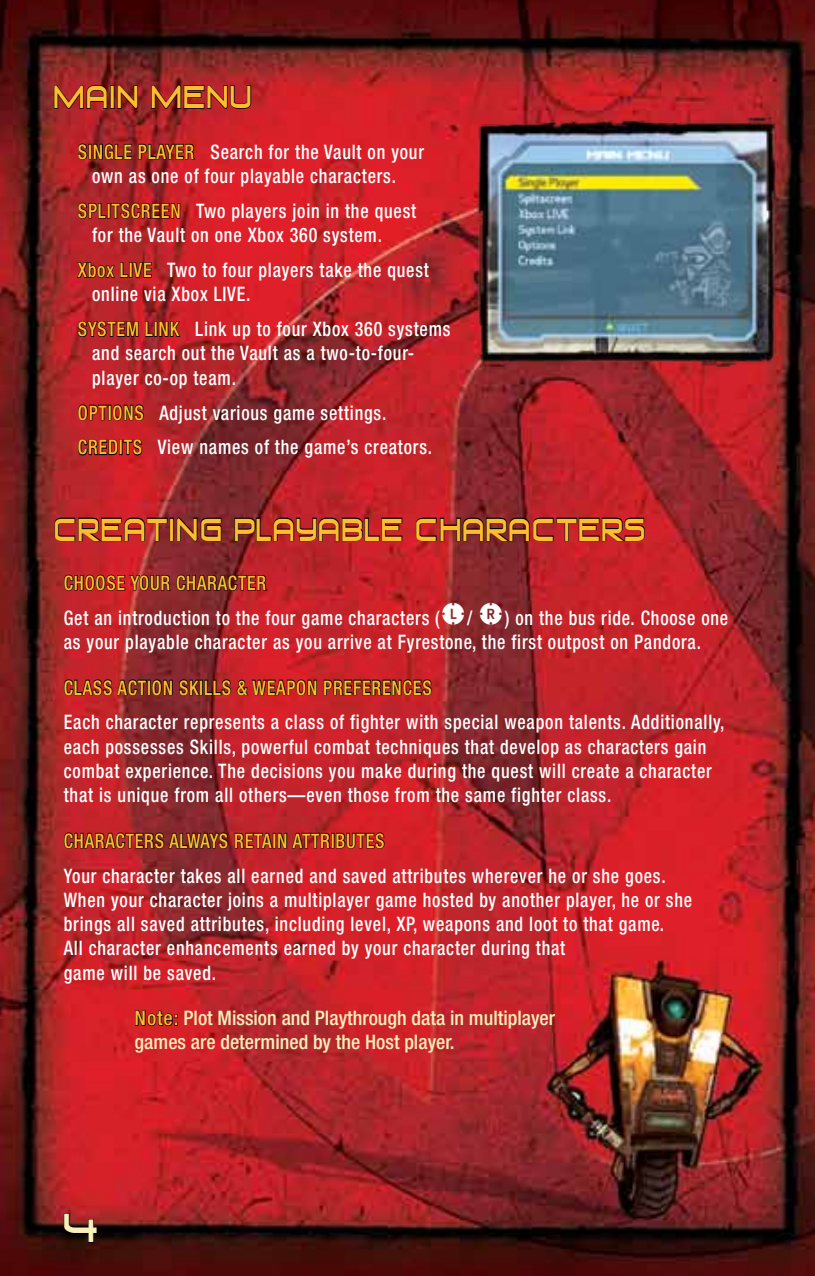
<style>
.page{position:relative;width:815px;height:1276px;background:#fff}
.page>*{position:absolute;margin:0;border:0;box-sizing:border-box;transform-origin:0 0}
.t1{font:38.5px "Venus Rising";color:#f7efba;scale:.83 1}
.t2{font:30px "Venus Rising";letter-spacing:.05em;color:#febd30;scale:.71 1}
.t3{font:500 condensed 20px/24.2px "Helvetica Neue";letter-spacing:.045em;color:#fff;scale:.9 1}
.t4{font:500 condensed 20px "Helvetica Neue";letter-spacing:.045em;color:#febd30;scale:.9 1}
.t5{font:500 condensed 20px/24.2px "Helvetica Neue";color:#f7efba}
.s1{color:#febd30}
</style>
<div class="page">
<img style="left:0;top:0;width:815px;height:1276px">
<svg style="left:63px;top:1212px;width:35px;height:31px"></svg>
<svg style="left:77px;top:134px;width:121px;height:29px;background:#80191d"></svg>
<svg style="left:77px;top:199px;width:104px;height:23px;background:#76161a"></svg>
<svg style="left:76px;top:261px;width:21px;height:18px"></svg>
<div style="left:97px;top:265px;width:9px;height:13px;border:1px solid #000;border-radius:50%"></div>
<div style="left:99px;top:267px;width:5px;height:9px;border:1px solid #000;border-radius:50%"></div>
<svg style="left:105px;top:261px;width:47px;height:26px"></svg>
<svg style="left:77px;top:312px;width:62px;height:33px;background:#891a1f"></svg>
<svg style="left:145px;top:318px;width:36px;height:22px"></svg>
<svg style="left:77px;top:401px;width:67px;height:22px"></svg>
<svg style="left:77px;top:439px;width:66px;height:17px"></svg>
<svg style="left:53px;top:84px;width:55px;height:26px"></svg>
<div style="left:110px;top:85px;width:4px;height:24px;border:1px solid #000"></div>
<svg style="left:116px;top:84px;width:23px;height:26px"></svg>
<svg style="left:150px;top:84px;width:102px;height:26px;background:#81181d"></svg>
<svg style="left:63px;top:565px;width:207px;height:26px;background:#791b20"></svg>
<svg style="left:63px;top:667px;width:369px;height:41px;background:#961d22"></svg>
<svg style="left:63px;top:820px;width:322px;height:41px;background:#911d23"></svg>
<svg style="left:135px;top:1007px;width:43px;height:21px"></svg>
<svg style="left:54px;top:517px;width:114px;height:25px;background:#8c1b21"></svg>
<div style="left:170px;top:517px;width:4px;height:24px;border:1px solid #000"></div>
<svg style="left:176px;top:516px;width:46px;height:26px"></svg>
<svg style="left:234px;top:517px;width:169px;height:25px;background:#83191e"></svg>
<svg style="left:415px;top:517px;width:230px;height:25px;background:#801a1f"></svg>
<img style="left:446px;top:113px;width:341px;height:260px">
<svg style="left:442px;top:603px;width:22px;height:21px"></svg>
<svg style="left:480px;top:603px;width:22px;height:21px"></svg>
<h2 class="t2" style="left:53px;top:81px;width:281px">MAIN MENU</h2>
<p class="t3" style="left:92px;top:139px;width:370px;text-indent:-14px"><span class="s1">SINGLE PLAYER</span> Search for the Vault on your own as one of four playable characters.</p>
<p class="t3" style="left:92px;top:198px;width:362px;text-indent:-14px"><span class="s1">SPLITSCREEN</span> Two players join in the quest for the Vault on one Xbox 360 system.</p>
<p class="t3" style="left:92px;top:257px;width:376px;text-indent:-14px"><span class="s1">Xbox LIVE</span> Two to four players take the quest online via Xbox LIVE.</p>
<p class="t3" style="left:92px;top:317px;width:400px;text-indent:-14px"><span class="s1">SYSTEM LINK</span> Link up to four Xbox 360 systems and search out the Vault as a two-to-four&shy;player co-op team.</p>
<p class="t3" style="left:78px;top:395px;width:395px;line-height:35px"><span class="s1">OPTIONS</span> Adjust various game settings.<br><span class="s1">CREDITS</span> View names of the game’s creators.</p>
<h2 class="t2" style="left:53px;top:513px;width:834px">CREATING PLAYABLE CHARACTERS</h2>
<p class="t4" style="left:64px;top:571px;width:227px">CHOOSE YOUR CHARACTER</p>
<p class="t3" style="left:64px;top:605px;width:419px">Get an introduction to the four game characters (</p>
<p class="t3" style="left:467px;top:605px;width:7px">/</p>
<p class="t3" style="left:64px;top:605px;width:740px;text-indent:441px">) on the bus ride. Choose one as your playable character as you arrive at Fyrestone, the first outpost on Pandora.</p>
<p class="t4" style="left:64px;top:675px;width:410px">CLASS ACTION SKILLS &amp; WEAPON PREFERENCES</p>
<p class="t3" style="left:64px;top:710px;width:736px">Each character represents a class of fighter with special weapon talents. Additionally, each possesses Skills, powerful combat techniques that develop as characters gain combat experience. The decisions you make during the quest will create a character that is unique from all others—even those from the same fighter class.</p>
<p class="t4" style="left:64px;top:828px;width:358px">CHARACTERS ALWAYS RETAIN ATTRIBUTES</p>
<p class="t3" style="left:64px;top:863px;width:700px">Your character takes all earned and saved attributes wherever he or she goes.<br>When your character joins a multiplayer game hosted by another player, he or she brings all saved attributes, including level, XP, weapons and loot to that game.<br>All character enhancements earned by your character during that<br>game will be saved.</p>
<p class="t5" style="left:135px;top:1005px;width:422px"><span class="s1">Note:</span> Plot Mission and Playthrough data in multiplayer games are determined by the Host player.</p>
<h1 class="t1" style="left:64px;top:1207px;width:42px">4</h1>
</div>
